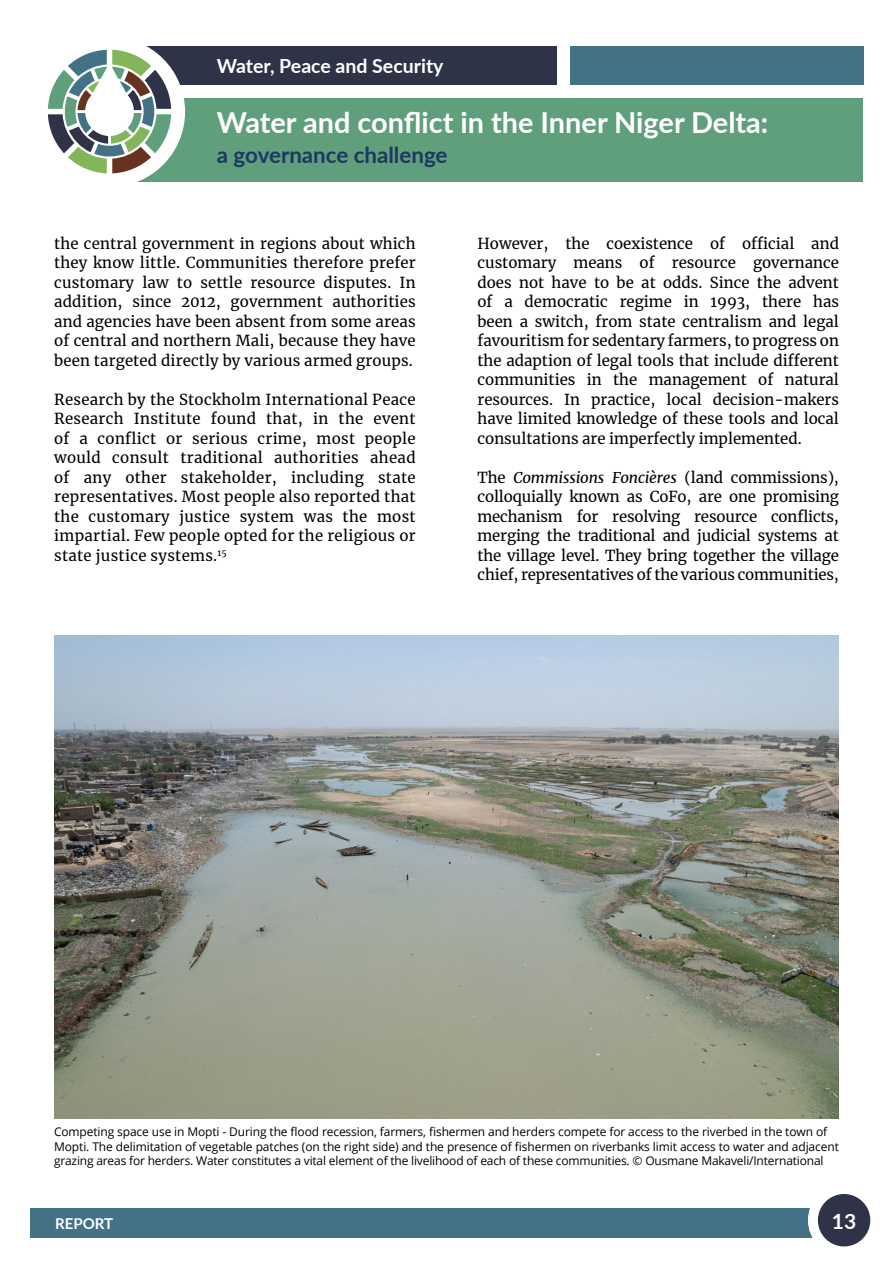
<style>
.page{position:relative;width:893px;height:1263px;background:#fff}
.page>*{position:absolute;margin:0;border:0;box-sizing:border-box;transform-origin:0 0}
.t1{font:700 28.95px "Lato";color:#fff}
.t2{font:700 22.35px "Lato";color:#1f3763}
.t3{font:700 21px "Lato";color:#fff}
.t4{font:700 19.5px "Lato";color:#fff}
.Paragraph_Style_1{font:15px/19.5px "Merriweather";letter-spacing:.005em;color:#000;text-align:justify}
.t5{font:700 15px "Lato";color:#fff}
.t6{font:12px/14.4px "Open Sans";letter-spacing:-.01em;color:#000}
.s1{font-style:italic}
</style>
<div class="page">
<div style="left:30px;top:98px;width:833px;height:83px;background:#5f9f7c"></div>
<div style="left:30px;top:47px;width:527px;height:38px;background:#2f3347"></div>
<div style="left:570px;top:47px;width:293px;height:38px;background:#437186"></div>
<div style="left:30px;top:1208px;width:808px;height:29px;background:#437186"></div>
<div style="left:808px;top:1184px;width:72px;height:72px;background:#fff;border-radius:50%"></div>
<div style="left:818px;top:1194px;width:52px;height:52px;background:#2f3347;border-radius:50%"></div>
<div style="left:35px;top:37px;width:150px;height:150px;background:#fff;border-radius:50%"></div>
<div style="left:0;top:9px;width:117px;height:204px;background:#fff"></div>
<svg style="left:48px;top:50px;width:123px;height:123px"></svg>
<img style="left:54px;top:635px;width:785px;height:483px">
<h3 class="t4" style="left:217px;top:52px;width:228px">Water, Peace and Security</h3>
<h1 class="t1" style="left:217px;top:101px;width:553px">Water and conflict in the Inner Niger Delta:</h1>
<h2 class="t2" style="left:217px;top:139px;width:232px">a governance challenge</h2>
<p class="Paragraph_Style_1" style="left:54px;top:233px;width:363px">the central government in regions about which they know little. Communities therefore prefer customary law to settle resource disputes. In addition, since 2012, government authorities and agencies have been absent from some areas of central and northern Mali, because they have been targeted directly by various armed groups.</p>
<p class="Paragraph_Style_1" style="left:54px;top:389px;width:363px">Research by the Stockholm International Peace Research Institute found that, in the event of a conflict or serious crime, most people would consult traditional authorities ahead of any other stakeholder, including state representatives. Most people also reported that the customary justice system was the most impartial. Few people opted for the religious or state justice systems.<sup>15</sup></p>
<p class="Paragraph_Style_1" style="left:477px;top:233px;width:363px">However, the coexistence of official and customary means of resource governance does not have to be at odds. Since the advent of a democratic regime in 1993, there has been a switch, from state centralism and legal favouritism for sedentary farmers, to progress on the adaption of legal tools that include different communities in the management of natural resources. In practice, local decision-makers have limited knowledge of these tools and local consultations are imperfectly implemented.</p>
<p class="Paragraph_Style_1" style="left:477px;top:467px;width:363px">The <span class="s1">Commissions Foncières</span> (land commissions), colloquially known as CoFo, are one promising mechanism for resolving resource conflicts, merging the traditional and judicial systems at the village level. They bring together the village chief, representatives of the various communities,</p>
<p class="t6" style="left:54px;top:1124px;width:786px">Competing space use in Mopti - During the flood recession, farmers, fishermen and herders compete for access to the riverbed in the town of<br>Mopti. The delimitation of vegetable patches (on the right side) and the presence of fishermen on riverbanks limit access to water and adjacent grazing areas for herders. Water constitutes a vital element of the livelihood of each of these communities. © Ousmane Makaveli/International</p>
<p class="t5" style="left:55px;top:1212px;width:60px">REPORT</p>
<h3 class="t3" style="left:832px;top:1206px;width:26px">13</h3>
</div>
